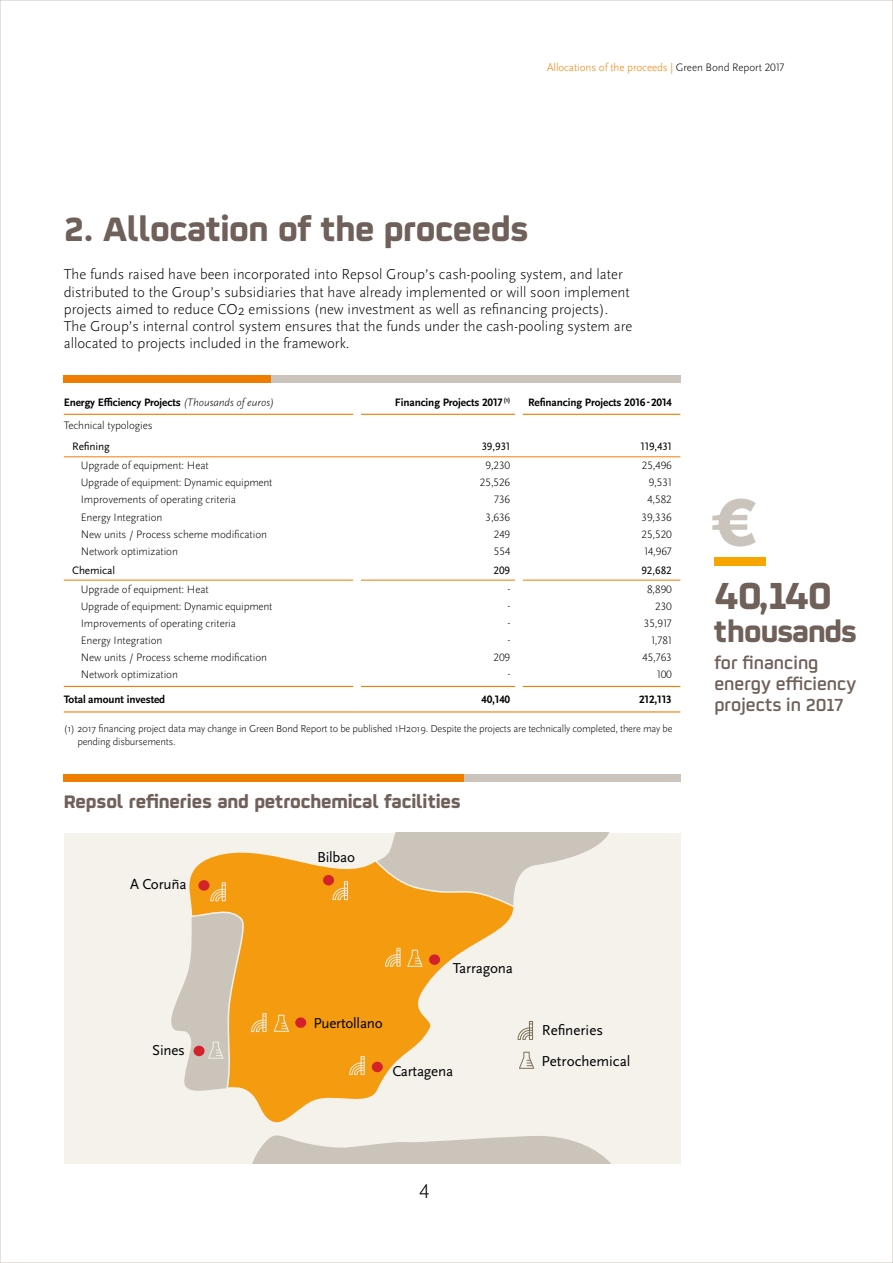
<style>
.page{position:relative;width:893px;height:1263px;background:#fff}
.page>*{position:absolute;margin:0;border:0;box-sizing:border-box;transform-origin:0 0}
.t1{font:700 90px "Scala Sans Pro";color:#cac4bc}
.t2{font:700 42px "Repsol";color:#6f615a}
.t3{font:700 37.5px "Repsol";letter-spacing:-.015em;color:#6f615a}
.t4{font:700 33px "Repsol";letter-spacing:-.03em;color:#6f615a}
.t5{font:300 21px "Scala Sans Pro";color:#000}
.t6{font:700 20.25px "Repsol";letter-spacing:-.01em;color:#6f615a}
.t7{font:600 19.5px/21px "Repsol";color:#6f615a}
.t8{font:300 15px/17.2px "Scala Sans Pro";color:#000}
.t9{font:15px/30.6px "Scala Sans Pro";letter-spacing:-.015em;color:#000}
.t10{font:300 11.25px "Scala Sans Pro";letter-spacing:-.01em;color:#000}
.t11{font:700 11.25px "Scala Sans Pro";letter-spacing:-.01em;color:#000}
.t12{font:300 11.25px "Scala Sans Pro";letter-spacing:-.01em;color:#ef7d00}
.t13{font:11.25px "Scala Sans Pro";letter-spacing:-.01em;color:#000}
.t14{font:300 10.5px/12.8px "Scala Sans Pro";letter-spacing:-.02em;color:#000}
.s1{color:#000}
.s2{font-weight:300;font-style:italic}
</style>
<div class="page">
<div style="left:97px;top:375px;width:583px;height:8px;background:#cac4bc"></div>
<div style="left:64px;top:375px;width:207px;height:8px;background:#ef7d00"></div>
<hr style="left:64px;top:414px;width:289px;height:1px;background:#ef7d00">
<hr style="left:64px;top:686px;width:289px;height:1px;background:#ef7d00">
<hr style="left:361px;top:686px;width:154px;height:1px;background:#ef7d00">
<hr style="left:522px;top:686px;width:158px;height:1px;background:#ef7d00">
<hr style="left:361px;top:414px;width:154px;height:1px;background:#ef7d00">
<hr style="left:522px;top:414px;width:158px;height:1px;background:#ef7d00">
<hr style="left:64px;top:580px;width:289px;height:1px;background:#ef7d00">
<hr style="left:361px;top:580px;width:154px;height:1px;background:#ef7d00">
<hr style="left:522px;top:580px;width:158px;height:1px;background:#ef7d00">
<hr style="left:64px;top:457px;width:293px;height:1px;background:#ef7d00">
<hr style="left:357px;top:457px;width:162px;height:1px;background:#ef7d00">
<hr style="left:519px;top:457px;width:161px;height:1px;background:#ef7d00">
<hr style="left:64px;top:711px;width:293px;height:1px;background:#ef7d00">
<hr style="left:357px;top:711px;width:162px;height:1px;background:#ef7d00">
<hr style="left:519px;top:711px;width:161px;height:1px;background:#ef7d00">
<div style="left:64px;top:833px;width:616px;height:331px;background:#f4f2eb"></div>
<svg style="left:392px;top:833px;width:217px;height:50px"></svg>
<svg style="left:189px;top:843px;width:327px;height:280px"></svg>
<svg style="left:252px;top:1135px;width:359px;height:29px"></svg>
<div style="left:198px;top:880px;width:11px;height:11px;background:#d4222b;border-radius:50%"></div>
<div style="left:323px;top:875px;width:11px;height:10px;background:#d4222b;border-radius:50%"></div>
<div style="left:429px;top:954px;width:11px;height:11px;background:#d4222b;border-radius:50%"></div>
<div style="left:372px;top:1062px;width:11px;height:10px;background:#d4222b;border-radius:50%"></div>
<div style="left:295px;top:1017px;width:11px;height:11px;background:#d4222b;border-radius:50%"></div>
<svg style="left:519px;top:1052px;width:15px;height:17px"></svg>
<svg style="left:407px;top:950px;width:16px;height:17px"></svg>
<svg style="left:517px;top:1021px;width:16px;height:19px"></svg>
<svg style="left:385px;top:948px;width:16px;height:19px"></svg>
<svg style="left:274px;top:1015px;width:15px;height:17px"></svg>
<svg style="left:171px;top:907px;width:96px;height:187px"></svg>
<svg style="left:210px;top:882px;width:16px;height:19px"></svg>
<svg style="left:332px;top:881px;width:16px;height:19px"></svg>
<svg style="left:349px;top:1056px;width:16px;height:19px"></svg>
<div style="left:97px;top:775px;width:583px;height:7px;background:#cac4bc"></div>
<div style="left:64px;top:775px;width:400px;height:7px;background:#ef7d00"></div>
<div style="left:714px;top:557px;width:51px;height:8px;background:#f7a600"></div>
<p class="t12" style="left:547px;top:61px;width:239px">Allocations of the proceeds | <span class="s1">Green Bond Report 2017</span></p>
<h3 class="t3" style="left:64px;top:198px;width:467px">2. Allocation of the proceeds</h3>
<p class="t8" style="left:64px;top:266px;width:570px">The funds raised have been incorporated into Repsol Group’s cash-pooling system, and later distributed to the Group’s subsidiaries that have already implemented or will soon implement projects aimed to reduce CO2 emissions (new investment as well as refinancing projects).<br>The Group’s internal control system ensures that the funds under the cash-pooling system are allocated to projects included in the framework.</p>
<p class="t11" style="left:64px;top:395px;width:212px">Energy Efficiency Projects <span class="s2">(Thousands of euros)</span></p>
<p class="t11" style="left:395px;top:395px;width:117px">Financing Projects 2017 <sup>(1)</sup></p>
<p class="t11" style="left:528px;top:395px;width:145px">Refinancing Projects 2016-2014</p>
<p class="t10" style="left:64px;top:419px;width:90px">Technical typologies</p>
<p class="t13" style="left:72px;top:440px;width:39px">Refining</p>
<p class="t13" style="left:482px;top:440px;width:30px">39,931</p>
<p class="t13" style="left:641px;top:440px;width:33px">119,431</p>
<p class="t10" style="left:81px;top:459px;width:130px">Upgrade of equipment: Heat</p>
<p class="t10" style="left:485px;top:459px;width:26px">9,230</p>
<p class="t10" style="left:642px;top:459px;width:31px">25,496</p>
<p class="t10" style="left:81px;top:476px;width:193px">Upgrade of equipment: Dynamic equipment</p>
<p class="t10" style="left:480px;top:476px;width:32px">25,526</p>
<p class="t10" style="left:649px;top:476px;width:25px">9,531</p>
<p class="t10" style="left:81px;top:493px;width:157px">Improvements of operating criteria</p>
<p class="t10" style="left:494px;top:493px;width:17px">736</p>
<p class="t10" style="left:647px;top:493px;width:26px">4,582</p>
<p class="t10" style="left:81px;top:510px;width:83px">Energy Integration</p>
<p class="t10" style="left:485px;top:510px;width:26px">3,636</p>
<p class="t10" style="left:641px;top:510px;width:32px">39,336</p>
<p class="t10" style="left:81px;top:527px;width:188px">New units / Process scheme modification</p>
<p class="t10" style="left:494px;top:527px;width:18px">249</p>
<p class="t10" style="left:641px;top:527px;width:32px">25,520</p>
<p class="t10" style="left:81px;top:544px;width:99px">Network optimization</p>
<p class="t10" style="left:494px;top:544px;width:18px">554</p>
<p class="t10" style="left:644px;top:544px;width:29px">14,967</p>
<p class="t13" style="left:72px;top:563px;width:44px">Chemical</p>
<p class="t13" style="left:494px;top:563px;width:18px">209</p>
<p class="t13" style="left:641px;top:563px;width:32px">92,682</p>
<p class="t10" style="left:81px;top:583px;width:130px">Upgrade of equipment: Heat</p>
<p class="t10" style="left:507px;top:583px;width:4px">-</p>
<p class="t10" style="left:647px;top:583px;width:26px">8,890</p>
<p class="t10" style="left:81px;top:600px;width:193px">Upgrade of equipment: Dynamic equipment</p>
<p class="t10" style="left:507px;top:600px;width:4px">-</p>
<p class="t10" style="left:655px;top:600px;width:18px">230</p>
<p class="t10" style="left:81px;top:617px;width:157px">Improvements of operating criteria</p>
<p class="t10" style="left:507px;top:617px;width:4px">-</p>
<p class="t10" style="left:644px;top:617px;width:29px">35,917</p>
<p class="t10" style="left:81px;top:634px;width:83px">Energy Integration</p>
<p class="t10" style="left:507px;top:634px;width:4px">-</p>
<p class="t10" style="left:651px;top:634px;width:22px">1,781</p>
<p class="t10" style="left:81px;top:651px;width:188px">New units / Process scheme modification</p>
<p class="t10" style="left:494px;top:651px;width:18px">209</p>
<p class="t10" style="left:643px;top:651px;width:31px">45,763</p>
<p class="t10" style="left:81px;top:668px;width:99px">Network optimization</p>
<p class="t10" style="left:507px;top:668px;width:4px">-</p>
<p class="t10" style="left:657px;top:668px;width:17px">100</p>
<p class="t11" style="left:64px;top:693px;width:103px">Total amount invested</p>
<p class="t11" style="left:481px;top:693px;width:30px">40,140</p>
<p class="t11" style="left:639px;top:693px;width:34px">212,113</p>
<p class="t14" style="left:77px;top:723px;width:597px;text-indent:-14px">(1) 2017 financing project data may change in Green Bond Report to be published 1H2019. Despite the projects are technically completed, there may be pending disbursements.</p>
<h3 class="t6" style="left:64px;top:785px;width:399px">Repsol refineries and petrochemical facilities</h3>
<h3 class="t9" style="left:130px;top:869px;width:58px">A Coruña</h3>
<h3 class="t9" style="left:152px;top:1034px;width:34px">Sines</h3>
<h3 class="t9" style="left:317px;top:841px;width:40px">Bilbao</h3>
<h3 class="t9" style="left:453px;top:952px;width:62px">Tarragona</h3>
<h3 class="t9" style="left:313px;top:1008px;width:71px">Puertollano</h3>
<h3 class="t9" style="left:392px;top:1056px;width:62px">Cartagena</h3>
<h3 class="t9" style="left:541px;top:1015px;width:90px">Refineries<br>Petrochemical</h3>
<h1 class="t1" style="left:711px;top:463px;width:49px">€</h1>
<h2 class="t2" style="left:714px;top:560px;width:120px">40,140</h2>
<h3 class="t4" style="left:714px;top:604px;width:145px">thousands</h3>
<h3 class="t7" style="left:714px;top:650px;width:144px">for financing energy efficiency projects in 2017</h3>
<h3 class="t5" style="left:419px;top:1179px;width:11px">4</h3>
</div>
